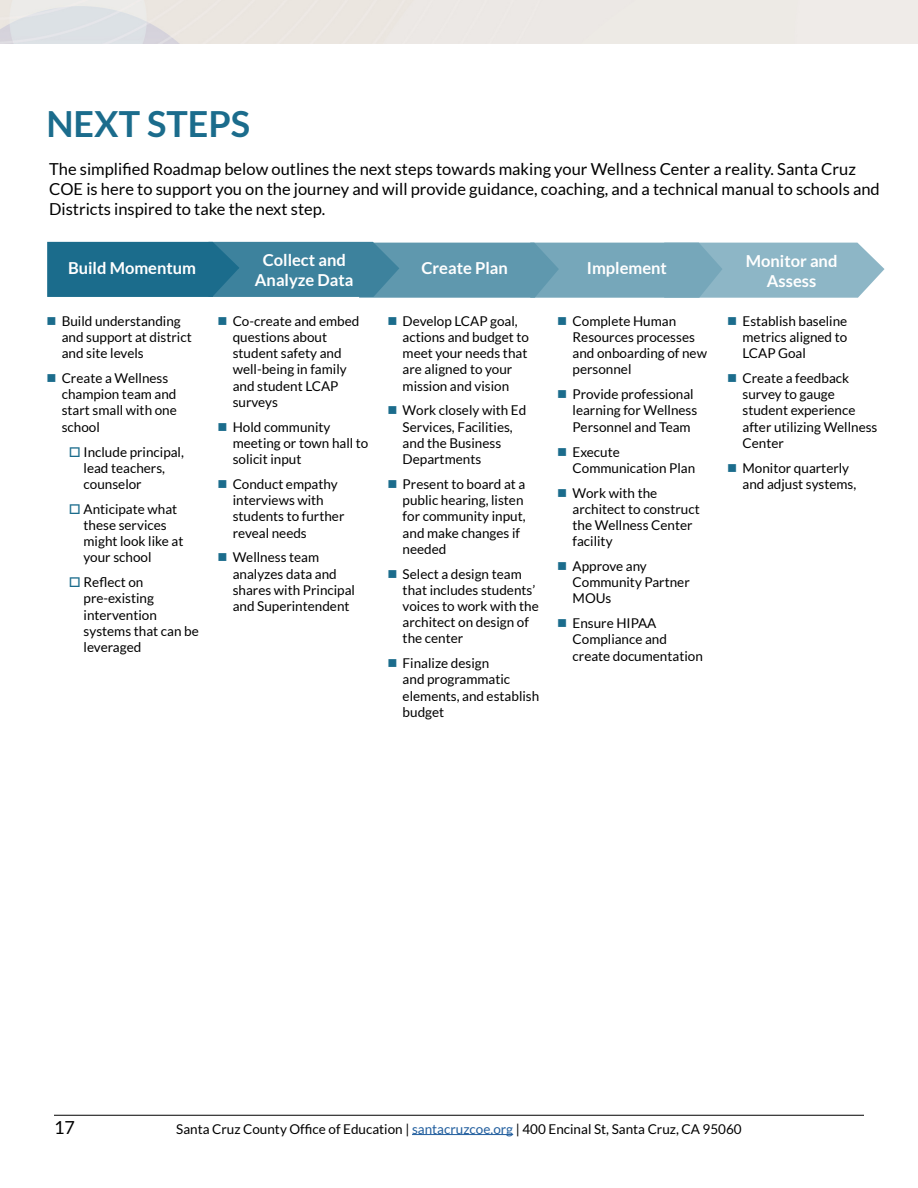
<style>
.page{position:relative;width:918px;height:1188px;background:#fff}
.page>*{position:absolute;margin:0;border:0;box-sizing:border-box;transform-origin:0 0}
.t1{font:700 36px "Lato";color:#1b6c8c}
.t2{font:18px "Lato";color:#000}
.t3{font:16.5px/19.8px "Lato";color:#000}
.t4{font:700 16.5px/19.8px "Lato";color:#fff;text-align:center}
.t5{font:13.5px/16.2px "Lato";color:#000}
.s1{color:#1b6c8c}
.s2{color:#215e9e}
</style>
<div class="page">
<hr style="left:54px;top:1115px;width:810px;height:1px;background:#000">
<hr style="left:412px;top:1134px;width:101px;height:1px;background:#215e9e">
<svg style="left:47px;top:241px;width:838px;height:57px;background:#5f98ae"></svg>
<h1 class="t1" style="left:46px;top:103px;width:205px">NEXT STEPS</h1>
<p class="t3" style="left:49px;top:159px;width:832px">The simplified Roadmap below outlines the next steps towards making your Wellness Center a reality. Santa Cruz<br>COE is here to support you on the journey and will provide guidance, coaching, and a technical manual to schools and<br>Districts inspired to take the next step.</p>
<p class="t4" style="left:255px;top:250px;width:100px">Collect and<br>Analyze Data</p>
<p class="t4" style="left:746px;top:251px;width:93px">Monitor and<br>Assess</p>
<p class="t4" style="left:68px;top:257px;width:130px">Build Momentum</p>
<p class="t4" style="left:422px;top:257px;width:88px">Create Plan</p>
<p class="t4" style="left:587px;top:257px;width:82px">Implement</p>
<p class="t5" style="left:62px;top:313px;width:131px;text-indent:-15px"><span class="s1">■</span> Build understanding and support at district and site levels</p>
<p class="t5" style="left:62px;top:370px;width:117px;text-indent:-15px"><span class="s1">■</span> Create a Wellness champion team and start small with one school</p>
<p class="t5" style="left:84px;top:443px;width:102px;text-indent:-15px"><span class="s1">□</span> Include principal, lead teachers, counselor</p>
<p class="t5" style="left:84px;top:501px;width:101px;text-indent:-15px"><span class="s1">□</span> Anticipate what these services might look like at your school</p>
<p class="t5" style="left:84px;top:574px;width:117px;text-indent:-15px"><span class="s1">□</span> Reflect on pre-existing intervention systems that can be leveraged</p>
<p class="t5" style="left:233px;top:313px;width:128px;text-indent:-15px"><span class="s1">■</span> Co-create and embed questions about student safety and well-being in family and student LCAP surveys</p>
<p class="t5" style="left:233px;top:419px;width:137px;text-indent:-15px"><span class="s1">■</span> Hold community meeting or town hall to solicit input</p>
<p class="t5" style="left:233px;top:476px;width:113px;text-indent:-15px"><span class="s1">■</span> Conduct empathy interviews with students to further reveal needs</p>
<p class="t5" style="left:233px;top:549px;width:124px;text-indent:-15px"><span class="s1">■</span> Wellness team analyzes data and shares with Principal and Superintendent</p>
<p class="t5" style="left:403px;top:313px;width:128px;text-indent:-15px"><span class="s1">■</span> Develop LCAP goal, actions and budget to meet your needs that are aligned to your mission and vision</p>
<p class="t5" style="left:403px;top:402px;width:125px;text-indent:-15px"><span class="s1">■</span> Work closely with Ed<br>Services, Facilities, and the Business<br>Departments</p>
<p class="t5" style="left:403px;top:476px;width:124px;text-indent:-15px"><span class="s1">■</span> Present to board at a public hearing, listen for community input, and make changes if needed</p>
<p class="t5" style="left:403px;top:565px;width:138px;text-indent:-15px"><span class="s1">■</span> Select a design team that includes students’ voices to work with the architect on design of the center</p>
<p class="t5" style="left:403px;top:655px;width:138px;text-indent:-15px"><span class="s1">■</span> Finalize design<br>and programmatic elements, and establish budget</p>
<p class="t5" style="left:573px;top:313px;width:136px;text-indent:-15px"><span class="s1">■</span> Complete Human<br>Resources processes and onboarding of new personnel</p>
<p class="t5" style="left:573px;top:386px;width:126px;text-indent:-15px"><span class="s1">■</span> Provide professional learning for Wellness<br>Personnel and Team</p>
<p class="t5" style="left:573px;top:443px;width:124px;text-indent:-15px"><span class="s1">■</span> Execute<br>Communication Plan</p>
<p class="t5" style="left:573px;top:484px;width:129px;text-indent:-15px"><span class="s1">■</span> Work with the architect to construct the Wellness Center facility</p>
<p class="t5" style="left:573px;top:558px;width:119px;text-indent:-15px"><span class="s1">■</span> Approve any<br>Community Partner<br>MOUs</p>
<p class="t5" style="left:573px;top:615px;width:132px;text-indent:-15px"><span class="s1">■</span> Ensure HIPAA<br>Compliance and create documentation</p>
<p class="t5" style="left:743px;top:313px;width:106px;text-align:justify;text-indent:-15px"><span class="s1">■</span> Establish baseline metrics aligned to LCAP Goal</p>
<p class="t5" style="left:743px;top:370px;width:136px;text-indent:-15px"><span class="s1">■</span> Create a feedback survey to gauge student experience after utilizing Wellness<br>Center</p>
<p class="t5" style="left:743px;top:460px;width:115px;text-indent:-15px"><span class="s1">■</span> Monitor quarterly and adjust systems,</p>
<h2 class="t2" style="left:54px;top:1117px;width:22px">17</h2>
<p class="t5" style="left:176px;top:1121px;width:567px">Santa Cruz County Office of Education | <span class="s2">santacruzcoe.org</span> | 400 Encinal St, Santa Cruz, CA 95060</p>
</div>
